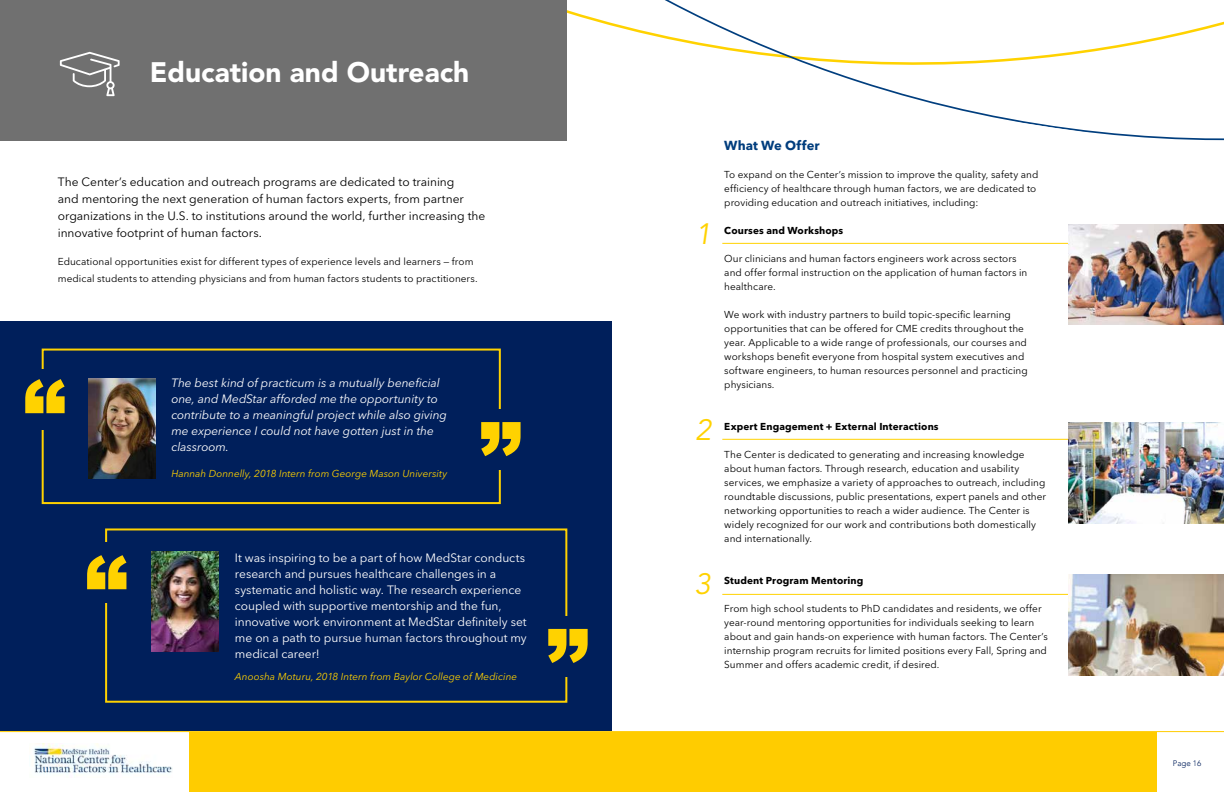
<style>
.page{position:relative;width:1224px;height:792px;background:#fff}
.page>*{position:absolute;margin:0;border:0;box-sizing:border-box;transform-origin:0 0}
.t1{font:900 85.5px "Arial";color:#ffd200}
.t2{font:italic 29.3px "Avenir LT Std";color:#ffd200}
.t3{font:900 28px "Avenir LT Std";color:#fff}
.t4{font:700 13px "Avenir Next LT Pro";letter-spacing:.005em;color:#003d7d}
.t5{font:12px/16px "Avenir Next LT Pro";letter-spacing:-.005em;color:#fff}
.t6{font:12px/17px "Avenir Next LT Pro";letter-spacing:-.005em;color:#000}
.t7{font:italic 12px/16px "Avenir Next LT Pro";letter-spacing:-.005em;color:#fff}
.t8{font:10px/14px "Avenir Next LT Pro";letter-spacing:.005em;color:#000}
.t9{font:italic 10px "Avenir Next LT Pro";letter-spacing:.005em;color:#ffd200}
.t10{font:700 10px "Avenir Next LT Pro";letter-spacing:.01em;color:#000}
.t11{font:300 8px "Avenir";color:#001f5b}
</style>
<div class="page">
<img style="left:34px;top:743px;width:138px;height:32px">
<hr style="left:0;top:731px;width:1224px;height:1px;background:#fc0">
<svg style="left:533px;top:0;width:691px;height:141px"></svg>
<div style="left:0;top:321px;width:612px;height:410px;background:#001f5b"></div>
<div style="left:0;top:0;width:567px;height:140px;background:#707070"></div>
<hr style="left:722px;top:243px;width:379px;height:1px;background:#ffd200">
<hr style="left:722px;top:439px;width:379px;height:1px;background:#ffd200">
<hr style="left:722px;top:594px;width:379px;height:1px;background:#ffd200">
<img style="left:1068px;top:225px;width:156px;height:100px">
<img style="left:1068px;top:423px;width:156px;height:101px">
<img style="left:1068px;top:574px;width:156px;height:101px">
<div style="left:42px;top:349px;width:459px;height:155px;border:2px solid #ffd200"></div>
<div style="left:105px;top:528px;width:462px;height:175px;border:2px solid #ffd200"></div>
<div style="left:464px;top:409px;width:63px;height:61px;background:#001f5b"></div>
<div style="left:540px;top:616px;width:56px;height:60px;background:#001f5b"></div>
<div style="left:19px;top:370px;width:63px;height:60px;background:#001f5b"></div>
<div style="left:81px;top:542px;width:63px;height:60px;background:#001f5b"></div>
<svg style="left:60px;top:52px;width:60px;height:44px"></svg>
<div style="left:189px;top:732px;width:967px;height:60px;background:#fc0"></div>
<img style="left:89px;top:378px;width:67px;height:100px">
<img style="left:152px;top:552px;width:66px;height:100px">
<h3 class="t3" style="left:150px;top:56px;width:321px">Education and Outreach</h3>
<p class="t6" style="left:58px;top:173px;width:429px">The Center’s education and outreach programs are dedicated to training<br>and mentoring the next generation of human factors experts, from partner organizations in the U.S. to institutions around the world, further increasing the innovative footprint of human factors.</p>
<p class="t8" style="left:58px;top:253px;width:421px;line-height:17px">Educational opportunities exist for different types of experience levels and learners — from medical students to attending physicians and from human factors students to practitioners.</p>
<h1 class="t1" style="left:23px;top:349px;width:44px">“</h1>
<h1 class="t1" style="left:85px;top:525px;width:44px">“</h1>
<p class="t7" style="left:171px;top:375px;width:277px">The best kind of practicum is a mutually beneficial one, and MedStar afforded me the opportunity to contribute to a meaningful project while also giving me experience I could not have gotten just in the classroom.</p>
<p class="t9" style="left:171px;top:467px;width:278px">Hannah Donnelly, 2018 Intern from George Mason University</p>
<h1 class="t1" style="left:523px;top:486px;width:44px;rotate:-180deg">“</h1>
<p class="t5" style="left:235px;top:549px;width:293px">It was inspiring to be a part of how MedStar conducts research and pursues healthcare challenges in a systematic and holistic way. The research experience coupled with supportive mentorship and the fun, innovative work environment at MedStar definitely set me on a path to pursue human factors throughout my medical career!</p>
<p class="t9" style="left:235px;top:670px;width:284px">Anoosha Moturu, 2018 Intern from Baylor College of Medicine</p>
<h1 class="t1" style="left:590px;top:693px;width:44px;rotate:-180deg">“</h1>
<h2 class="t2" style="left:695px;top:217px;width:18px">1</h2>
<h2 class="t2" style="left:695px;top:413px;width:18px">2</h2>
<h2 class="t2" style="left:694px;top:567px;width:18px">3</h2>
<h3 class="t4" style="left:724px;top:137px;width:97px">What We Offer</h3>
<p class="t8" style="left:724px;top:167px;width:316px">To expand on the Center’s mission to improve the quality, safety and efficiency of healthcare through human factors, we are dedicated to providing education and outreach initiatives, including:</p>
<p class="t10" style="left:724px;top:224px;width:120px">Courses and Workshops</p>
<p class="t8" style="left:724px;top:251px;width:305px">Our clinicians and human factors engineers work across sectors and offer formal instruction on the application of human factors in healthcare.</p>
<p class="t8" style="left:724px;top:307px;width:305px">We work with industry partners to build topic-specific learning opportunities that can be offered for CME credits throughout the year. Applicable to a wide range of professionals, our courses and workshops benefit everyone from hospital system executives and software engineers, to human resources personnel and practicing physicians.</p>
<p class="t10" style="left:724px;top:420px;width:216px">Expert Engagement + External Interactions</p>
<p class="t8" style="left:724px;top:447px;width:323px">The Center is dedicated to generating and increasing knowledge about human factors. Through research, education and usability services, we emphasize a variety of approaches to outreach, including roundtable discussions, public presentations, expert panels and other networking opportunities to reach a wider audience. The Center is widely recognized for our work and contributions both domestically and internationally.</p>
<p class="t10" style="left:724px;top:574px;width:141px">Student Program Mentoring</p>
<p class="t8" style="left:724px;top:601px;width:325px">From high school students to PhD candidates and residents, we offer year-round mentoring opportunities for individuals seeking to learn about and gain hands-on experience with human factors. The Center’s internship program recruits for limited positions every Fall, Spring and Summer and offers academic credit, if desired.</p>
<p class="t11" style="left:1173px;top:759px;width:30px">Page 16</p>
</div>
